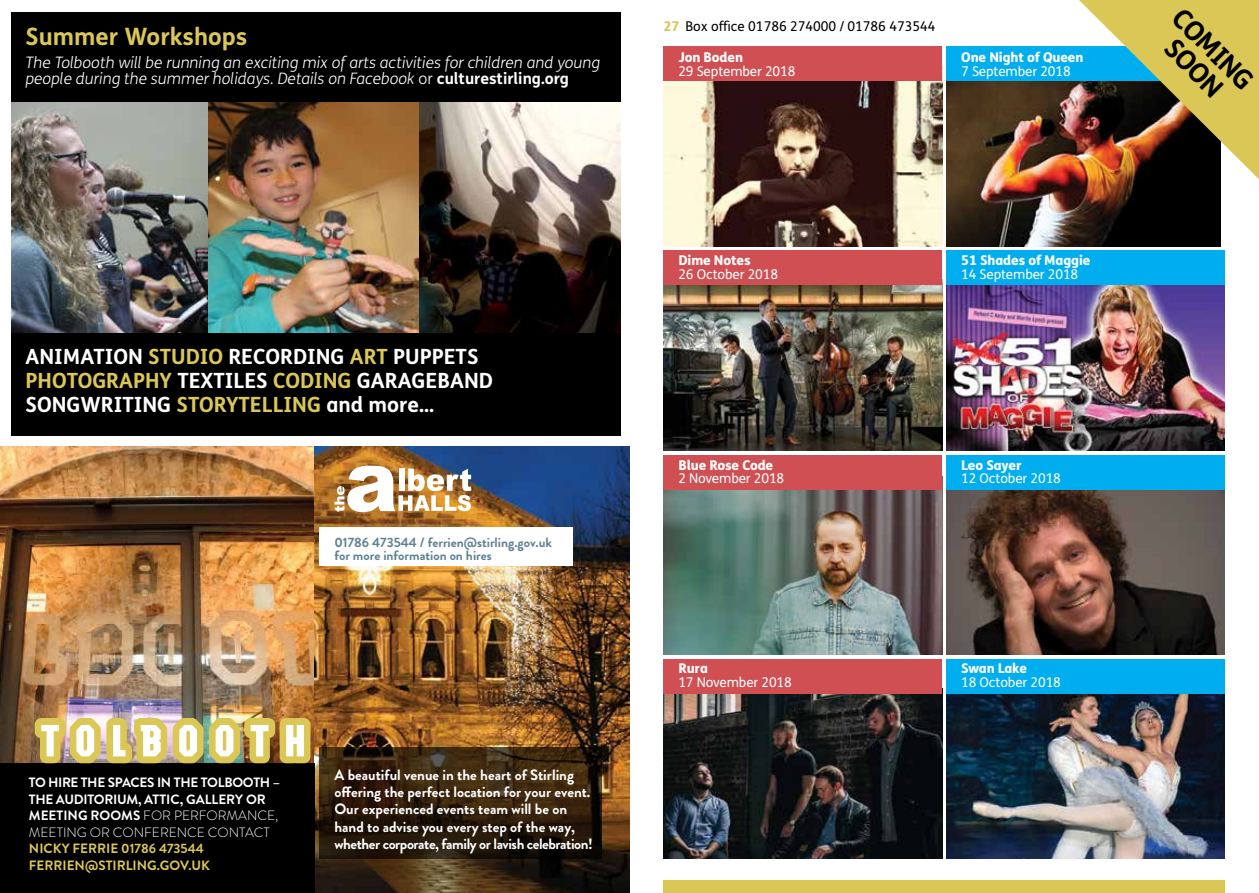
<style>
.page{position:relative;width:1259px;height:893px;background:#fff}
.page>*{position:absolute;margin:0;border:0;box-sizing:border-box;transform-origin:0 0}
.t1{font:700 27px/27px "FS Me";color:#000;text-align:center}
.t2{font:700 24px "FS Me";color:#dbc756}
.t3{font:700 21px/24px "FS Me";color:#fff}
.t4{font:italic 300 15.75px/16.5px "FS Me";color:#fff}
.t5{font:700 15px/17.2px "Brandon Grotesque";color:#fff}
.t6{font:700 13.5px/16.5px "Brandon Grotesque";letter-spacing:-.02em;color:#fff}
.t7{font:13.5px "FS Me";letter-spacing:-.01em;color:#fff}
.t8{font:800 13.5px "FS Me";letter-spacing:-.01em;color:#fff}
.t9{font:700 13.5px/13.5px "Brandon Grotesque";color:#608292}
.t10{font:700 13.5px/16.5px "Brandon Grotesque";color:#dbc756}
.t11{font:13.5px "FS Me";color:#000}
.s1{font-style:normal}
.s2{font-weight:700;font-style:normal}
.s3{font-weight:800;color:#dbc756}
.s4{color:#dbc756}
.s5{font-weight:300}
</style>
<div class="page">
<div style="left:12px;top:13px;width:609px;height:97px;background:#000"></div>
<div style="left:12px;top:320px;width:609px;height:116px;background:#000"></div>
<img style="left:0;top:446px;width:315px;height:317px">
<img style="left:12px;top:102px;width:609px;height:230px">
<img style="left:663px;top:693px;width:279px;height:166px">
<div style="left:663px;top:659px;width:279px;height:34px;background:#d04f53"></div>
<img style="left:315px;top:446px;width:314px;height:447px">
<div style="left:663px;top:880px;width:562px;height:13px;background:#dbc756"></div>
<img style="left:663px;top:81px;width:279px;height:166px">
<img style="left:946px;top:81px;width:274px;height:166px">
<img style="left:663px;top:285px;width:279px;height:166px">
<img style="left:946px;top:693px;width:279px;height:166px">
<img style="left:946px;top:285px;width:279px;height:166px">
<img style="left:946px;top:489px;width:279px;height:166px">
<img style="left:663px;top:489px;width:279px;height:166px">
<div style="left:663px;top:47px;width:279px;height:34px;background:#d04f53"></div>
<div style="left:663px;top:455px;width:279px;height:34px;background:#d04f53"></div>
<div style="left:946px;top:47px;width:267px;height:34px;background:#00aeef"></div>
<div style="left:946px;top:251px;width:279px;height:34px;background:#00aeef"></div>
<div style="left:663px;top:251px;width:279px;height:34px;background:#d04f53"></div>
<div style="left:946px;top:455px;width:279px;height:34px;background:#00aeef"></div>
<div style="left:946px;top:659px;width:279px;height:34px;background:#00aeef"></div>
<img style="left:1079px;top:0;width:180px;height:179px">
<img style="left:334px;top:466px;width:137px;height:46px">
<div style="left:319px;top:527px;width:253px;height:39px;background:#fff"></div>
<svg style="left:319px;top:748px;width:282px;height:111px;background:#2e1e0c"></svg>
<div style="left:0;top:763px;width:315px;height:130px;background:#000"></div>
<img style="left:35px;top:718px;width:132px;height:45px">
<img style="left:173px;top:718px;width:137px;height:45px">
<h2 class="t2" style="left:26px;top:18px;width:223px">Summer Workshops</h2>
<p class="t4" style="left:26px;top:54px;width:576px">The Tolbooth will be running an exciting mix of arts activities for children and young people during the summer holidays. Details on Facebook <span class="s1">or</span> <span class="s2">culturestirling.org</span></p>
<p class="t11" style="left:663px;top:17px;width:274px"><span class="s3">27</span> Box office 01786 274000 / 01786 473544</p>
<p class="t8" style="left:678px;top:47px;width:66px">Jon Boden</p>
<p class="t7" style="left:678px;top:61px;width:119px">29 September 2018</p>
<p class="t8" style="left:961px;top:47px;width:124px">One Night of Queen</p>
<p class="t7" style="left:961px;top:61px;width:111px">7 September 2018</p>
<h3 class="t3" style="left:26px;top:344px;width:469px">ANIMATION <span class="s4">STUDIO</span> RECORDING <span class="s4">ART</span> PUPPETS<br><span class="s4">PHOTOGRAPHY</span> TEXTILES <span class="s4">CODING</span> GARAGEBAND<br>SONGWRITING <span class="s4">STORYTELLING</span> and more…</h3>
<p class="t9" style="left:334px;top:535px;width:219px">01786 473544 / ferrien@stirling.gov.uk for more information on hires</p>
<p class="t6" style="left:29px;top:774px;width:252px">TO HIRE THE SPACES IN THE TOLBOOTH –<br>THE AUDITORIUM, ATTIC, GALLERY OR<br>MEETING ROOMS <span class="s5">FOR PERFORMANCE,<br>MEETING OR CONFERENCE CONTACT</span></p>
<p class="t10" style="left:29px;top:840px;width:183px">NICKY FERRIE 01786 473544<br>FERRIEN@STIRLING.GOV.UK</p>
<p class="t5" style="left:334px;top:766px;width:260px">A beautiful venue in the heart of Stirling offering the perfect location for your event.<br>Our experienced events team will be on hand to advise you every step of the way, whether corporate, family or lavish celebration!</p>
<p class="t8" style="left:678px;top:250px;width:74px">Dime Notes</p>
<p class="t7" style="left:678px;top:265px;width:101px">26 October 2018</p>
<p class="t8" style="left:678px;top:454px;width:96px">Blue Rose Code</p>
<p class="t7" style="left:678px;top:469px;width:107px">2 November 2018</p>
<p class="t8" style="left:678px;top:658px;width:31px">Rura</p>
<p class="t7" style="left:678px;top:673px;width:115px">17 November 2018</p>
<p class="t8" style="left:961px;top:250px;width:131px">51 Shades of Maggie</p>
<p class="t7" style="left:961px;top:265px;width:119px">14 September 2018</p>
<p class="t8" style="left:961px;top:454px;width:62px">Leo Sayer</p>
<p class="t7" style="left:961px;top:469px;width:101px">12 October 2018</p>
<p class="t8" style="left:961px;top:658px;width:67px">Swan Lake</p>
<p class="t7" style="left:961px;top:673px;width:101px">18 October 2018</p>
<h1 class="t1" style="left:1187px;top:3px;width:103px;rotate:45deg">COMING<br>SOON</h1>
</div>
